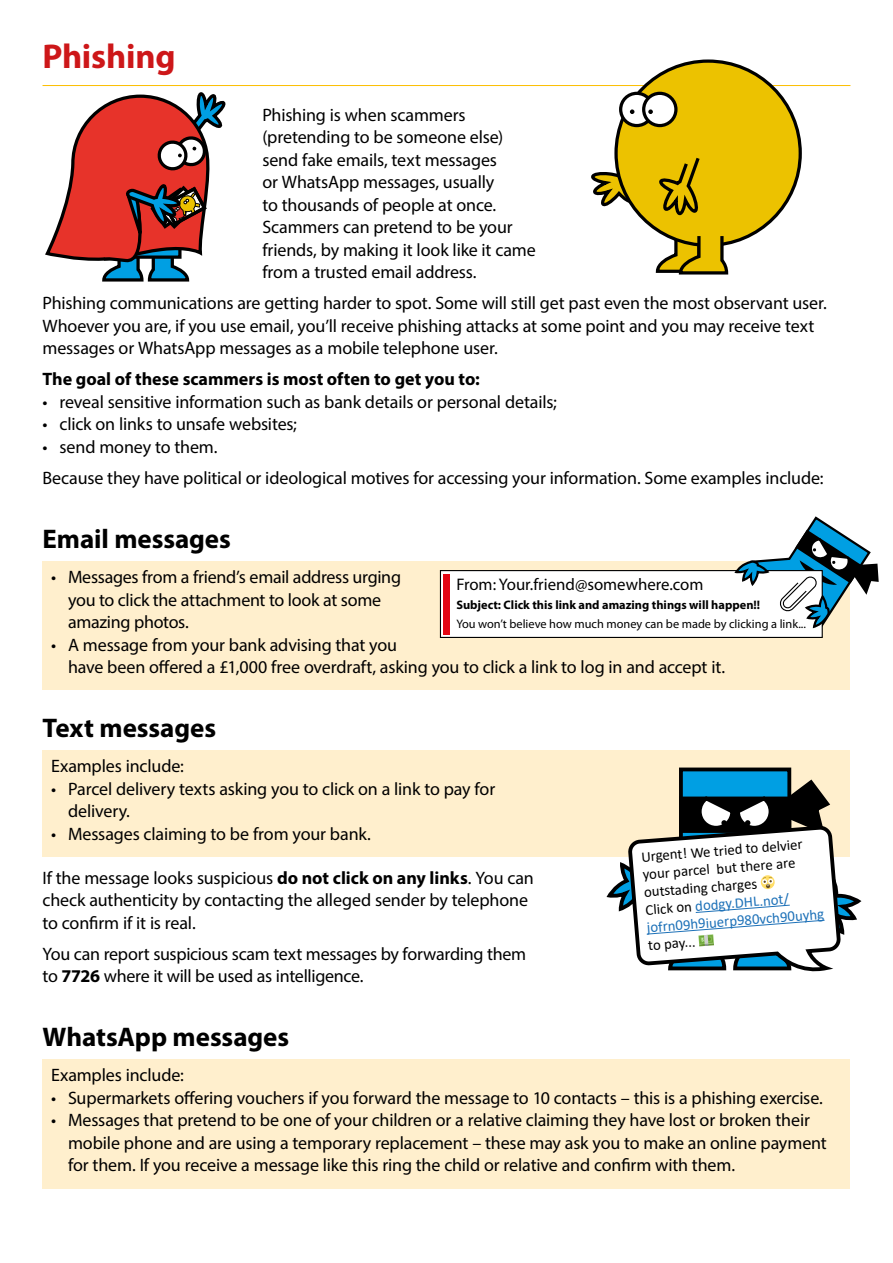
<style>
.page{position:relative;width:893px;height:1263px;background:#fff}
.page>*{position:absolute;margin:0;border:0;box-sizing:border-box;transform-origin:0 0}
.Section_heading{font:700 34.5px "Myriad Pro";letter-spacing:-.005em;color:#cd1719}
.Second_subheading{font:700 27px "Myriad Pro";color:#000}
.enhanced_paragraph{font:18px/22.5px "Myriad Pro";letter-spacing:-.01em;color:#000}
.t1{font:700 18px "Myriad Pro";color:#000}
.t2{font:16.8px "Myriad Pro";color:#000}
.t3{font:14.85px/17.9px "Calibri";color:#000}
.t4{font:12.3px/19px "Myriad Pro";color:#000}
.s1{font-weight:700}
.s2{color:#1d71b8}
</style>
<div class="page">
<hr style="left:43px;top:85px;width:807px;height:1px;background:#fcbf00">
<div style="left:43px;top:561px;width:807px;height:84px;background:#ffefcd"></div>
<div style="left:43px;top:628px;width:807px;height:62px;background:#ffefcd"></div>
<div style="left:43px;top:750px;width:807px;height:39px;background:#ffefcd"></div>
<div style="left:43px;top:773px;width:807px;height:61px;background:#ffefcd"></div>
<div style="left:43px;top:818px;width:807px;height:39px;background:#ffefcd"></div>
<div style="left:43px;top:1059px;width:807px;height:40px;background:#ffefcd"></div>
<div style="left:43px;top:1082px;width:807px;height:39px;background:#ffefcd"></div>
<div style="left:43px;top:1104px;width:807px;height:85px;background:#ffefcd"></div>
<svg style="left:591px;top:172px;width:44px;height:38px"></svg>
<div style="left:616px;top:61px;width:184px;height:184px;background:#ecc200;border-radius:50%"></div>
<svg style="left:621px;top:93px;width:32px;height:33px"></svg>
<div style="left:619px;top:92px;width:35px;height:35px;border:3px solid #000;border-radius:50%"></div>
<div style="left:644px;top:93px;width:32px;height:33px;background:#fff;border-radius:50%"></div>
<div style="left:642px;top:92px;width:35px;height:35px;border:3px solid #000;border-radius:50%"></div>
<svg style="left:648px;top:109px;width:5px;height:5px"></svg>
<svg style="left:630px;top:109px;width:4px;height:5px"></svg>
<svg style="left:659px;top:157px;width:41px;height:59px"></svg>
<svg style="left:655px;top:231px;width:75px;height:44px"></svg>
<svg style="left:45px;top:92px;width:181px;height:190px"></svg>
<div style="left:440px;top:571px;width:382px;height:66px;background:#fff"></div>
<div style="left:440px;top:570px;width:383px;height:68px;border:1px solid #000"></div>
<svg style="left:734px;top:516px;width:145px;height:122px"></svg>
<div style="left:444px;top:574px;width:6px;height:60px;background:#e30613"></div>
<div style="left:681px;top:769px;width:108px;height:163px;background:#009fe3"></div>
<div style="left:679px;top:767px;width:112px;height:167px;border:4px solid #000"></div>
<svg style="left:606px;top:777px;width:256px;height:195px"></svg>
<h2 class="Section_heading" style="left:43px;top:34px;width:135px">Phishing</h2>
<p class="enhanced_paragraph" style="left:262px;top:103px;width:275px">Phishing is when scammers (pretending to be someone else) send fake emails, text messages<br>or WhatsApp messages, usually<br>to thousands of people at once.<br>Scammers can pretend to be your friends, by making it look like it came from a trusted email address.</p>
<p class="enhanced_paragraph" style="left:43px;top:292px;width:786px">Phishing communications are getting harder to spot. Some will still get past even the most observant user.<br>Whoever you are, if you use email, you’ll receive phishing attacks at some point and you may receive text messages or WhatsApp messages as a mobile telephone user.</p>
<p class="t1" style="left:43px;top:367px;width:439px">The goal of these scammers is most often to get you to:</p>
<p class="enhanced_paragraph" style="left:43px;top:390px;width:516px">• reveal sensitive information such as bank details or personal details;</p>
<p class="enhanced_paragraph" style="left:43px;top:413px;width:256px">• click on links to unsafe websites;</p>
<p class="enhanced_paragraph" style="left:43px;top:435px;width:177px">• send money to them.</p>
<p class="enhanced_paragraph" style="left:43px;top:466px;width:783px">Because they have political or ideological motives for accessing your information. Some examples include:</p>
<h4 class="Second_subheading" style="left:43px;top:521px;width:190px">Email messages</h4>
<p class="enhanced_paragraph" style="left:68px;top:565px;width:335px;text-indent:-17px">• Messages from a friend’s email address urging you to click the attachment to look at some amazing photos.</p>
<p class="enhanced_paragraph" style="left:68px;top:633px;width:659px;text-indent:-17px">• A message from your bank advising that you<br>have been offered a £1,000 free overdraft, asking you to click a link to log in and accept it.</p>
<p class="t2" style="left:456px;top:574px;width:249px">From: Your.friend@somewhere.com</p>
<p class="t4" style="left:456px;top:595px;width:351px"><span class="s1">Subject: Click this link and amazing things will happen!!<br></span>You won’t believe how much money can be made by clicking a link...</p>
<h4 class="Second_subheading" style="left:43px;top:710px;width:175px">Text messages</h4>
<p class="enhanced_paragraph" style="left:51px;top:755px;width:134px">Examples include:</p>
<p class="enhanced_paragraph" style="left:68px;top:777px;width:429px;text-indent:-17px">• Parcel delivery texts asking you to click on a link to pay for delivery.</p>
<p class="enhanced_paragraph" style="left:51px;top:822px;width:321px">• Messages claiming to be from your bank.</p>
<p class="enhanced_paragraph" style="left:43px;top:866px;width:493px">If the message looks suspicious <span class="s1">do not click on any links</span>. You can check authenticity by contacting the alleged sender by telephone to confirm if it is real.</p>
<p class="enhanced_paragraph" style="left:43px;top:942px;width:485px">You can report suspicious scam text messages by forwarding them to <span class="s1">7726</span> where it will be used as intelligence.</p>
<p class="t3" style="left:641px;top:847px;width:180px;rotate:-4deg">Urgent! We tried to delvier your parcel but there are outstading charges<br>Click on <span class="s2">dodgy.DHL.not/ jofrn09h9iuerp980vch90uyhg </span>to pay...</p>
<h4 class="Second_subheading" style="left:43px;top:1019px;width:248px">WhatsApp messages</h4>
<p class="enhanced_paragraph" style="left:51px;top:1064px;width:134px">Examples include:</p>
<p class="enhanced_paragraph" style="left:51px;top:1086px;width:773px">• Supermarkets offering vouchers if you forward the message to 10 contacts – this is a phishing exercise.</p>
<p class="enhanced_paragraph" style="left:68px;top:1109px;width:760px;text-indent:-17px">• Messages that pretend to be one of your children or a relative claiming they have lost or broken their mobile phone and are using a temporary replacement – these may ask you to make an online payment for them. If you receive a message like this ring the child or relative and confirm with them.</p>
</div>
